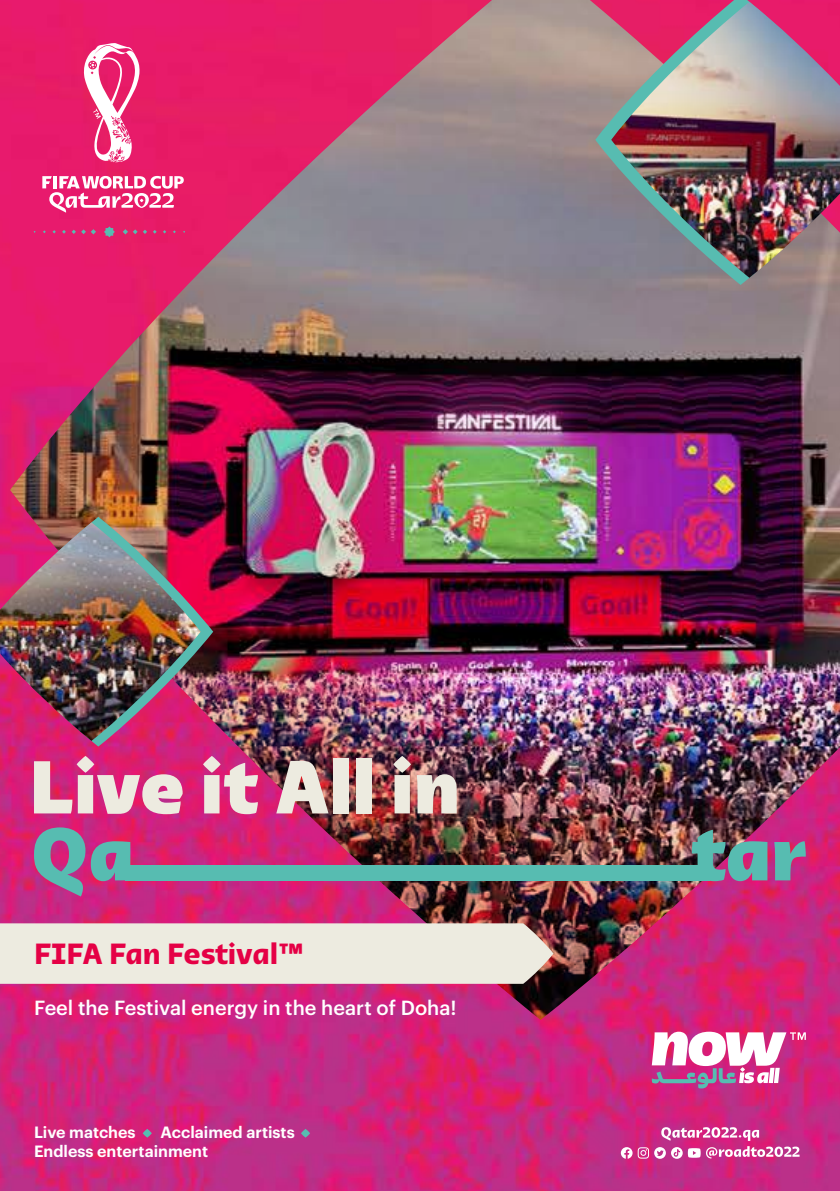
<style>
.page{position:relative;width:840px;height:1191px;background:#fff}
.page>*{position:absolute;margin:0;border:0;box-sizing:border-box;transform-origin:0 0}
.t1{font:700 30px "Qatar 2022";letter-spacing:-.01em;color:#e50045}
.t2{font:500 20px "Graphik";color:#fff}
.t3{font:600 16px/19.2px "Graphik";color:#fff}
</style>
<div class="page">
<img style="left:0;top:0;width:839px;height:1191px">
<img style="left:10px;top:0;width:829px;height:1020px">
<img style="left:0;top:517px;width:213px;height:229px">
<img style="left:0;top:522px;width:201px;height:219px">
<svg style="left:595px;top:0;width:244px;height:285px;background:#9b838a"></svg>
<img style="left:611px;top:2px;width:228px;height:276px">
<div style="left:0;top:923px;width:553px;height:60px;background:#edebe0"></div>
<svg style="left:34px;top:226px;width:151px;height:11px;background:#d72b70"></svg>
<svg style="left:42px;top:176px;width:142px;height:37px"></svg>
<svg style="left:82px;top:43px;width:57px;height:119px"></svg>
<svg style="left:34px;top:756px;width:148px;height:58px;background:#e183a9"></svg>
<svg style="left:203px;top:756px;width:55px;height:58px;background:#e191b1"></svg>
<img style="left:276px;top:761px;width:52px;height:52px">
<div style="left:333px;top:758px;width:15px;height:55px;background:#edebe0"></div>
<div style="left:356px;top:758px;width:15px;height:55px;background:#edebe0"></div>
<img style="left:393px;top:756px;width:63px;height:57px">
<svg style="left:34px;top:827px;width:51px;height:69px;background:#877c9b"></svg>
<svg style="left:91px;top:841px;width:39px;height:40px"></svg>
<img style="left:691px;top:829px;width:76px;height:52px">
<svg style="left:773px;top:841px;width:32px;height:39px"></svg>
<div style="left:126px;top:865px;width:583px;height:15px;background:#57bcb1"></div>
<svg style="left:620px;top:1127px;width:179px;height:31px;background:#d65a9f"></svg>
<svg style="left:651px;top:1031px;width:154px;height:57px"></svg>
<svg style="left:143px;top:1128px;width:9px;height:9px"></svg>
<svg style="left:301px;top:1128px;width:9px;height:9px"></svg>
<h1 class="t1" style="left:34px;top:936px;width:271px">FIFA Fan Festival™</h1>
<p class="t2" style="left:34px;top:992px;width:424px">Feel the Festival energy in the heart of Doha!</p>
<p class="t3" style="left:34px;top:1121px;width:103px">Live matches</p>
<p class="t3" style="left:34px;top:1121px;width:262px;text-indent:126px">Acclaimed artists<br>Endless entertainment</p>
</div>
